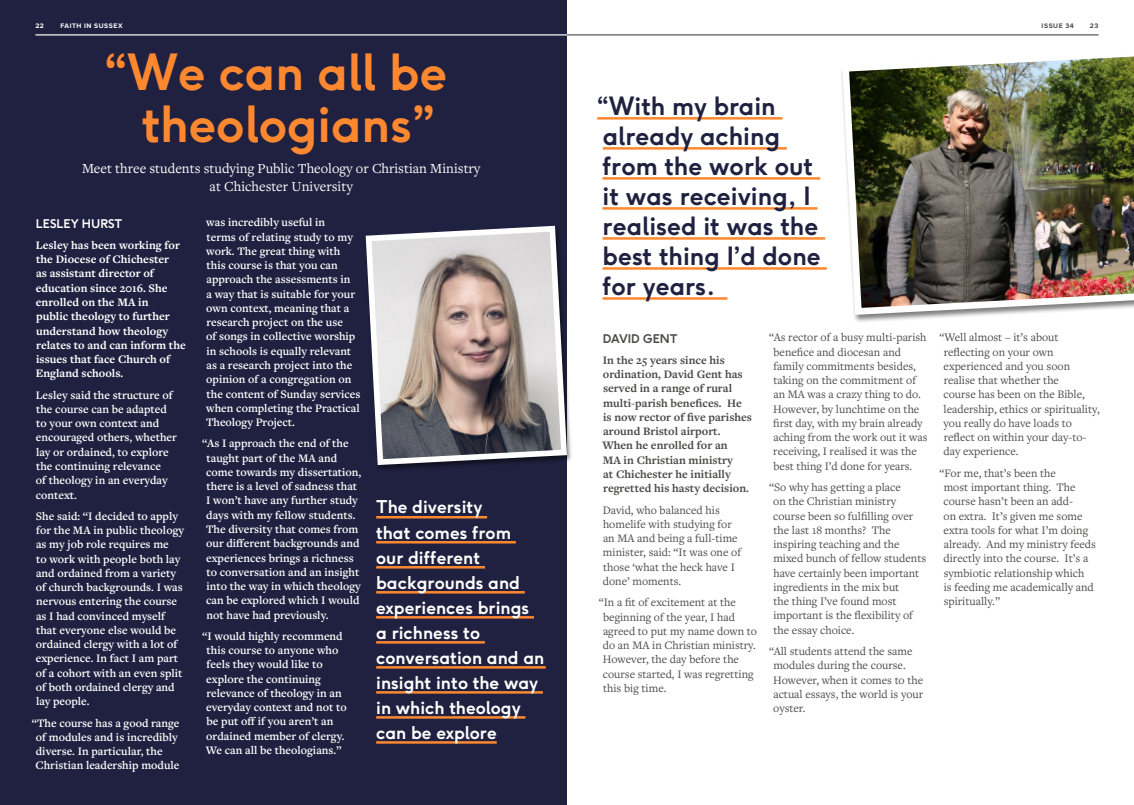
<style>
.page{position:relative;width:1134px;height:805px;background:#fff}
.page>*{position:absolute;margin:0;border:0;box-sizing:border-box;transform-origin:0 0}
.t1{font:700 49.38px/52.4px "F37 Ginger";color:#fe8830;text-align:center}
.t2{font:700 25px/30px "F37 Ginger";color:#202140}
.t3{font:700 17.5px/25px "F37 Ginger";color:#fff}
.t4{font:14.38px/17.8px "Freight Text Pro";color:#fff;text-align:center}
.t5{font:600 11.88px/14.2px "Freight Text Pro";color:#fff}
.t6{font:11.88px/14.2px "Freight Text Pro";color:#4a4a49}
.t7{font:700 11.88px/14.2px "Freight Text Pro";color:#4a4a49}
.t8{font:700 11.88px/14.2px "Freight Text Pro";color:#fff}
.t9{font:700 11.88px "F37 Ginger";color:#fff}
.t10{font:700 11.88px "F37 Ginger";color:#4a4a49}
.t11{font:700 6.75px "Proxima Nova";letter-spacing:.08em;color:#fff}
.t12{font:700 6.75px "Proxima Nova";letter-spacing:.085em;color:#4a4a49}
</style>
<div class="page">
<div style="left:0;top:0;width:567px;height:804px;background:#202140"></div>
<hr style="left:597px;top:117px;width:185px;height:2px;background:#fe8830">
<hr style="left:603px;top:147px;width:184px;height:2px;background:#fe8830">
<hr style="left:602px;top:177px;width:218px;height:2px;background:#fe8830">
<hr style="left:602px;top:207px;width:215px;height:2px;background:#fe8830">
<hr style="left:603px;top:237px;width:222px;height:2px;background:#fe8830">
<hr style="left:603px;top:267px;width:224px;height:2px;background:#fe8830">
<hr style="left:602px;top:297px;width:125px;height:2px;background:#fe8830">
<div style="left:364px;top:225px;width:209px;height:247px;background:#000;opacity:.5"></div>
<svg style="left:364px;top:225px;width:206px;height:243px;background:#a39b9c"></svg>
<img style="left:841px;top:56px;width:293px;height:262px">
<hr style="left:376px;top:516px;width:111px;height:2px;background:#fe8830">
<hr style="left:376px;top:541px;width:140px;height:2px;background:#fe8830">
<hr style="left:376px;top:566px;width:109px;height:2px;background:#fe8830">
<hr style="left:376px;top:591px;width:149px;height:2px;background:#fe8830">
<hr style="left:376px;top:616px;width:158px;height:2px;background:#fe8830">
<hr style="left:376px;top:641px;width:109px;height:2px;background:#fe8830">
<hr style="left:376px;top:666px;width:170px;height:2px;background:#fe8830">
<hr style="left:376px;top:691px;width:167px;height:2px;background:#fe8830">
<hr style="left:376px;top:716px;width:149px;height:2px;background:#fe8830">
<hr style="left:376px;top:741px;width:121px;height:2px;background:#fe8830">
<hr style="left:567px;top:34px;width:531px;height:1px;background:#4a4a49">
<hr style="left:35px;top:34px;width:532px;height:1px;background:#fff">
<p class="t11" style="left:35px;top:21px;width:10px">22</p>
<p class="t11" style="left:60px;top:21px;width:64px">FAITH IN SUSSEX</p>
<p class="t12" style="left:1041px;top:21px;width:34px">ISSUE 34</p>
<p class="t12" style="left:1090px;top:21px;width:10px">23</p>
<h1 class="t1" style="left:104px;top:50px;width:344px">“We can all be theologians”</h1>
<p class="t4" style="left:82px;top:159px;width:400px">Meet three students studying Public Theology or Christian Ministry at Chichester University</p>
<p class="t9" style="left:36px;top:218px;width:88px">LESLEY HURST</p>
<p class="t8" style="left:36px;top:237px;width:151px">Lesley has been working for the Diocese of Chichester<br>as assistant director of education since 2016. She enrolled on the MA in<br>public theology to further understand how theology relates to and can inform the issues that face Church of<br>England schools.</p>
<p class="t5" style="left:36px;top:387px;width:143px">Lesley said the structure of the course can be adapted to your own context and encouraged others, whether lay or ordained, to explore the continuing relevance<br>of theology in an everyday context.</p>
<p class="t5" style="left:36px;top:508px;width:150px">She said: “I decided to apply for the MA in public theology as my job role requires me<br>to work with people both lay and ordained from a variety of church backgrounds. I was nervous entering the course as I had convinced myself that everyone else would be ordained clergy with a lot of experience. In fact I am part of a cohort with an even split of both ordained clergy and lay people.</p>
<p class="t5" style="left:36px;top:715px;width:145px;text-indent:-4px">“The course has a good range of modules and is incredibly diverse. In particular, the<br>Christian leadership module</p>
<p class="t5" style="left:206px;top:215px;width:156px">was incredibly useful in<br>terms of relating study to my work. The great thing with this course is that you can approach the assessments in<br>a way that is suitable for your own context, meaning that a research project on the use<br>of songs in collective worship in schools is equally relevant as a research project into the opinion of a congregation on the content of Sunday services when completing the Practical<br>Theology Project.</p>
<p class="t5" style="left:206px;top:436px;width:157px;text-indent:-4px">“As I approach the end of the taught part of the MA and come towards my dissertation, there is a level of sadness that<br>I won’t have any further study days with my fellow students.<br>The diversity that comes from our different backgrounds and experiences brings a richness to conversation and an insight into the way in which theology can be explored which I would not have had previously.</p>
<p class="t5" style="left:206px;top:628px;width:142px;text-indent:-4px">“I would highly recommend this course to anyone who feels they would like to explore the continuing relevance of theology in an everyday context and not to be put off if you aren’t an ordained member of clergy.<br>We can all be theologians.”</p>
<h3 class="t3" style="left:376px;top:496px;width:170px">The diversity<br>that comes from<br>our different backgrounds and experiences brings a richness to conversation and an insight into the way in which theology can be explore</h3>
<h2 class="t2" style="left:597px;top:93px;width:225px">“With my brain already aching from the work out it was receiving, I realised it was the best thing I’d done for years.</h2>
<p class="t10" style="left:603px;top:333px;width:76px">DAVID GENT</p>
<p class="t7" style="left:602px;top:352px;width:151px">In the 25 years since his ordination, David Gent has served in a range of rural multi-parish benefices. He is now rector of five parishes around Bristol airport.<br>When he enrolled for an<br>MA in Christian ministry<br>at Chichester he initially regretted his hasty decision.</p>
<p class="t6" style="left:603px;top:502px;width:140px">David, who balanced his homelife with studying for an MA and being a full-time minister, said: “It was one of those ‘what the heck have I done’ moments.</p>
<p class="t6" style="left:603px;top:594px;width:156px;text-indent:-4px">“In a fit of excitement at the beginning of the year, I had agreed to put my name down to do an MA in Christian ministry.<br>However, the day before the course started, I was regretting this big time.</p>
<p class="t6" style="left:773px;top:330px;width:156px;text-indent:-4px">“As rector of a busy multi-parish benefice and diocesan and family commitments besides, taking on the commitment of an MA was a crazy thing to do.<br>However, by lunchtime on the first day, with my brain already aching from the work out it was receiving, I realised it was the best thing I’d done for years.</p>
<p class="t6" style="left:773px;top:479px;width:155px;text-indent:-4px">“So why has getting a place<br>on the Christian ministry course been so fulfilling over the last 18 months? The inspiring teaching and the mixed bunch of fellow students have certainly been important ingredients in the mix but<br>the thing I’ve found most important is the flexibility of the essay choice.</p>
<p class="t6" style="left:773px;top:643px;width:152px;text-indent:-4px">“All students attend the same modules during the course.<br>However, when it comes to the actual essays, the world is your oyster.</p>
<p class="t6" style="left:943px;top:330px;width:158px;text-indent:-4px">“Well almost – it’s about reflecting on your own experienced and you soon realise that whether the<br>course has been on the Bible, leadership, ethics or spirituality, you really do have loads to reflect on within your day-to&shy;day experience.</p>
<p class="t6" style="left:943px;top:465px;width:154px;text-indent:-4px">“For me, that’s been the<br>most important thing. The course hasn’t been an add-<br>on extra. It’s given me some extra tools for what I’m doing already. And my ministry feeds directly into the course. It’s a symbiotic relationship which<br>is feeding me academically and spiritually.”</p>
</div>
